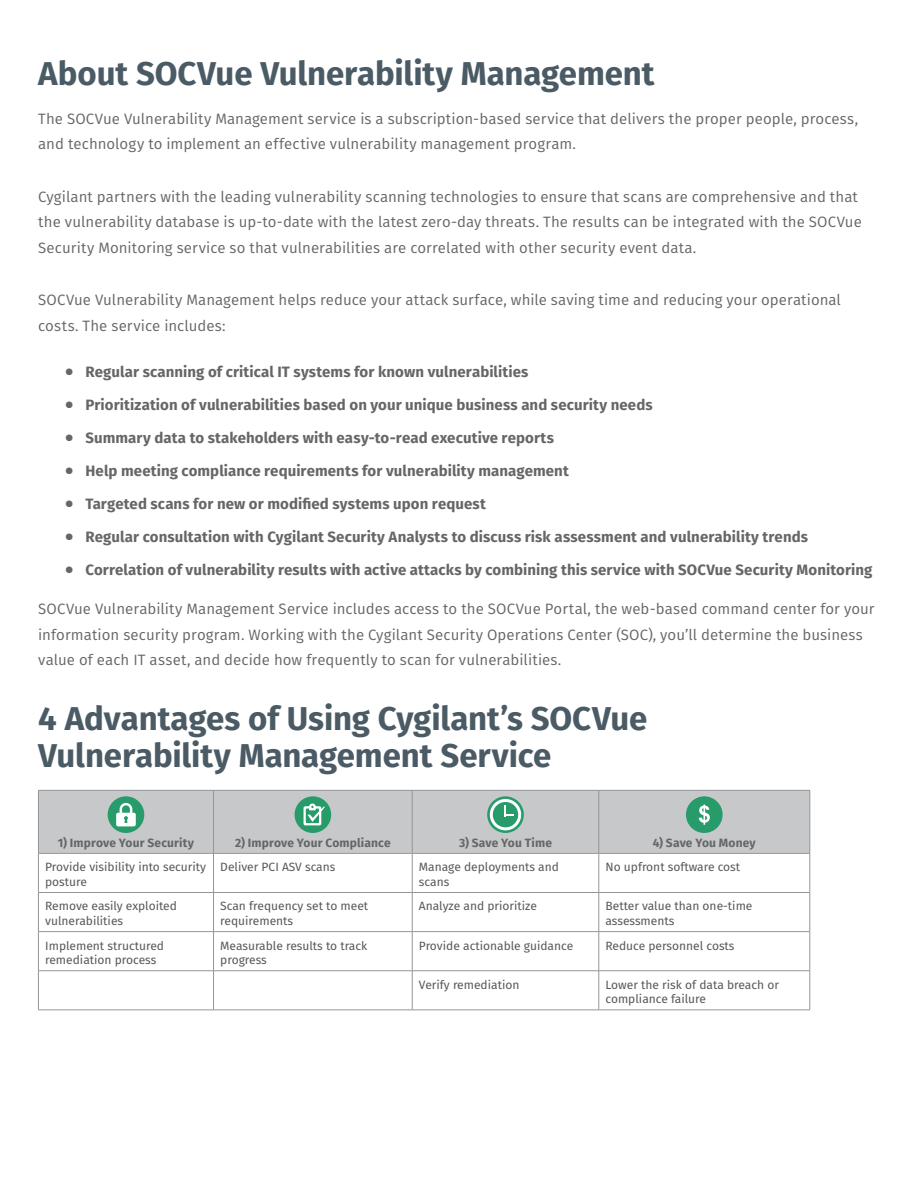
<style>
.page{position:relative;width:918px;height:1188px;background:#fff}
.page>*{position:absolute;margin:0;border:0;box-sizing:border-box;transform-origin:0 0}
.Body_Copy{font:700 33px/37.5px "Fira Sans";letter-spacing:-.005em;color:#4b5b65}
.Heading_Two{font:700 33px "Fira Sans";letter-spacing:-.005em;color:#4b5b65}
.Body_Copy-2{font:15px/25.5px "Fira Sans";letter-spacing:.005em;color:#656666}
.t1{font:700 15px "Fira Sans";letter-spacing:.005em;color:#656666}
.Header_Title__2{font:12px/14.4px "Fira Sans";color:#57585a}
.t2{font:700 12px "Fira Sans";letter-spacing:.015em;color:#656666}
.s1{font-size:24px}
</style>
<div class="page">
<div style="left:39px;top:791px;width:771px;height:62px;background:#c7c8ca"></div>
<svg style="left:39px;top:854px;width:771px;height:156px"></svg>
<svg style="left:39px;top:971px;width:373px;height:39px"></svg>
<hr style="left:38px;top:854px;width:1px;height:38px;background:#939598">
<hr style="left:213px;top:854px;width:1px;height:38px;background:#939598">
<hr style="left:412px;top:854px;width:1px;height:38px;background:#939598">
<hr style="left:599px;top:854px;width:1px;height:38px;background:#939598">
<hr style="left:810px;top:854px;width:1px;height:38px;background:#939598">
<hr style="left:38px;top:892px;width:176px;height:1px;background:#939598">
<hr style="left:38px;top:893px;width:1px;height:38px;background:#939598">
<hr style="left:214px;top:892px;width:198px;height:1px;background:#939598">
<hr style="left:213px;top:893px;width:1px;height:38px;background:#939598">
<hr style="left:412px;top:892px;width:187px;height:1px;background:#939598">
<hr style="left:412px;top:893px;width:1px;height:38px;background:#939598">
<hr style="left:599px;top:892px;width:211px;height:1px;background:#939598">
<hr style="left:599px;top:893px;width:1px;height:38px;background:#939598">
<hr style="left:810px;top:893px;width:1px;height:38px;background:#939598">
<hr style="left:38px;top:931px;width:176px;height:1px;background:#939598">
<hr style="left:38px;top:932px;width:1px;height:39px;background:#939598">
<hr style="left:214px;top:931px;width:198px;height:1px;background:#939598">
<hr style="left:213px;top:932px;width:1px;height:39px;background:#939598">
<hr style="left:412px;top:931px;width:187px;height:1px;background:#939598">
<hr style="left:412px;top:932px;width:1px;height:39px;background:#939598">
<hr style="left:599px;top:931px;width:211px;height:1px;background:#939598">
<hr style="left:599px;top:932px;width:1px;height:39px;background:#939598">
<hr style="left:810px;top:932px;width:1px;height:39px;background:#939598">
<hr style="left:412px;top:970px;width:187px;height:1px;background:#939598">
<hr style="left:599px;top:970px;width:211px;height:1px;background:#939598">
<hr style="left:599px;top:971px;width:1px;height:39px;background:#939598">
<hr style="left:810px;top:971px;width:1px;height:39px;background:#939598">
<hr style="left:412px;top:1010px;width:187px;height:1px;background:#939598">
<hr style="left:599px;top:1010px;width:211px;height:1px;background:#939598">
<hr style="left:38px;top:790px;width:176px;height:1px;background:#939598">
<hr style="left:38px;top:791px;width:1px;height:62px;background:#939598">
<hr style="left:214px;top:790px;width:198px;height:1px;background:#939598">
<hr style="left:213px;top:791px;width:1px;height:62px;background:#939598">
<hr style="left:412px;top:790px;width:187px;height:1px;background:#939598">
<hr style="left:412px;top:791px;width:1px;height:62px;background:#939598">
<hr style="left:599px;top:790px;width:211px;height:1px;background:#939598">
<hr style="left:599px;top:791px;width:1px;height:62px;background:#939598">
<hr style="left:810px;top:791px;width:1px;height:62px;background:#939598">
<hr style="left:38px;top:853px;width:176px;height:1px;background:#939598">
<hr style="left:214px;top:853px;width:198px;height:1px;background:#939598">
<hr style="left:412px;top:853px;width:187px;height:1px;background:#939598">
<hr style="left:599px;top:853px;width:211px;height:1px;background:#939598">
<hr style="left:38px;top:970px;width:176px;height:1px;background:#939598">
<hr style="left:38px;top:971px;width:1px;height:39px;background:#939598">
<hr style="left:38px;top:1010px;width:176px;height:1px;background:#939598">
<hr style="left:214px;top:970px;width:198px;height:1px;background:#939598">
<hr style="left:213px;top:971px;width:1px;height:39px;background:#939598">
<hr style="left:412px;top:971px;width:1px;height:39px;background:#939598">
<hr style="left:214px;top:1010px;width:198px;height:1px;background:#939598">
<div style="left:108px;top:796px;width:36px;height:37px;background:#289b6b;border-radius:50%"></div>
<svg style="left:116px;top:803px;width:20px;height:23px"></svg>
<div style="left:295px;top:796px;width:36px;height:37px;background:#289b6b;border-radius:50%"></div>
<svg style="left:304px;top:804px;width:21px;height:21px"></svg>
<svg style="left:487px;top:796px;width:37px;height:37px"></svg>
<svg style="left:490px;top:799px;width:31px;height:31px"></svg>
<div style="left:686px;top:796px;width:37px;height:37px;background:#289b6b;border-radius:50%"></div>
<svg style="left:699px;top:805px;width:11px;height:20px"></svg>
<p class="Heading_Two" style="left:38px;top:46px;width:618px">About SOCVue Vulnerability Management</p>
<p class="Body_Copy-2" style="left:38px;top:106px;width:821px">The SOCVue Vulnerability Management service is a subscription-based service that delivers the proper people, process, and technology to implement an effective vulnerability management program.</p>
<p class="Body_Copy-2" style="left:38px;top:184px;width:825px">Cygilant partners with the leading vulnerability scanning technologies to ensure that scans are comprehensive and that the vulnerability database is up-to-date with the latest zero-day threats. The results can be integrated with the SOCVue<br>Security Monitoring service so that vulnerabilities are correlated with other security event data.</p>
<p class="Body_Copy-2" style="left:38px;top:287px;width:804px">SOCVue Vulnerability Management helps reduce your attack surface, while saving time and reducing your operational costs. The service includes:</p>
<p class="t1" style="left:65px;top:359px;width:465px"><span class="s1">•</span> Regular scanning of critical IT systems for known vulnerabilities</p>
<p class="t1" style="left:65px;top:392px;width:589px"><span class="s1">•</span> Prioritization of vulnerabilities based on your unique business and security needs</p>
<p class="t1" style="left:65px;top:425px;width:490px"><span class="s1">•</span> Summary data to stakeholders with easy-to-read executive reports</p>
<p class="t1" style="left:65px;top:458px;width:505px"><span class="s1">•</span> Help meeting compliance requirements for vulnerability management</p>
<p class="t1" style="left:65px;top:491px;width:422px"><span class="s1">•</span> Targeted scans for new or modified systems upon request</p>
<p class="t1" style="left:65px;top:524px;width:744px"><span class="s1">•</span> Regular consultation with Cygilant Security Analysts to discuss risk assessment and vulnerability trends</p>
<p class="t1" style="left:65px;top:557px;width:809px"><span class="s1">•</span> Correlation of vulnerability results with active attacks by combining this service with SOCVue Security Monitoring</p>
<p class="Body_Copy-2" style="left:38px;top:596px;width:838px">SOCVue Vulnerability Management Service includes access to the SOCVue Portal, the web-based command center for your information security program. Working with the Cygilant Security Operations Center (SOC), you’ll determine the business value of each IT asset, and decide how frequently to scan for vulnerabilities.</p>
<p class="Body_Copy" style="left:38px;top:697px;width:611px">4 Advantages of Using Cygilant’s SOCVue<br>Vulnerability Management Service</p>
<p class="t2" style="left:58px;top:833px;width:138px">1) Improve Your Security</p>
<p class="t2" style="left:235px;top:833px;width:157px">2) Improve Your Compliance</p>
<p class="t2" style="left:459px;top:833px;width:94px">3) Save You Time</p>
<p class="t2" style="left:653px;top:833px;width:105px">4) Save You Money</p>
<p class="Header_Title__2" style="left:45px;top:860px;width:162px">Provide visibility into security posture</p>
<p class="Header_Title__2" style="left:220px;top:860px;width:117px">Deliver PCI ASV scans</p>
<p class="Header_Title__2" style="left:419px;top:860px;width:141px">Manage deployments and scans</p>
<p class="Header_Title__2" style="left:606px;top:860px;width:136px">No upfront software cost</p>
<p class="Header_Title__2" style="left:45px;top:899px;width:133px">Remove easily exploited vulnerabilities</p>
<p class="Header_Title__2" style="left:220px;top:899px;width:149px">Scan frequency set to meet requirements</p>
<p class="Header_Title__2" style="left:419px;top:899px;width:119px">Analyze and prioritize</p>
<p class="Header_Title__2" style="left:606px;top:899px;width:149px">Better value than one-time assessments</p>
<p class="Header_Title__2" style="left:45px;top:938px;width:120px">Implement structured remediation process</p>
<p class="Header_Title__2" style="left:220px;top:938px;width:149px">Measurable results to track progress</p>
<p class="Header_Title__2" style="left:419px;top:938px;width:156px">Provide actionable guidance</p>
<p class="Header_Title__2" style="left:606px;top:938px;width:131px">Reduce personnel costs</p>
<p class="Header_Title__2" style="left:419px;top:977px;width:102px">Verify remediation</p>
<p class="Header_Title__2" style="left:606px;top:977px;width:175px">Lower the risk of data breach or compliance failure</p>
</div>
